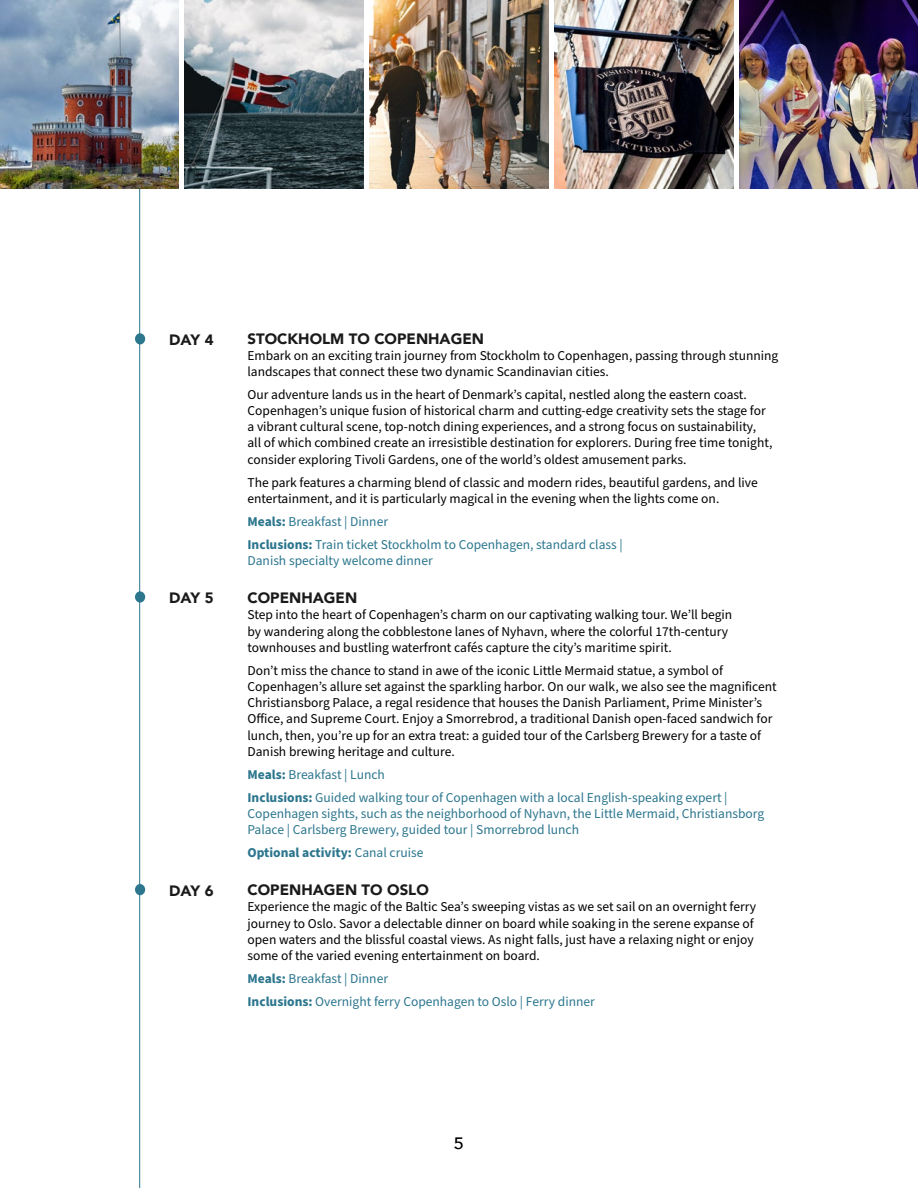
<style>
.page{position:relative;width:918px;height:1188px;background:#fff}
.page>*{position:absolute;margin:0;border:0;box-sizing:border-box;transform-origin:0 0}
.t1{font:500 16.5px "Avenir";color:#000101;scale:1.1 1}
.t2{font:900 15px "Avenir";color:#1a1a1a}
.t3{font:13.5px/16.2px "Source Sans Pro";color:#000}
.t4{font:13.5px/23px "Source Sans Pro";color:#2c768e}
.t5{font:700 13.5px "Source Sans Pro";color:#2c768e}
.s1{font-weight:700}
.s2{font-weight:400}
</style>
<div class="page">
<hr style="left:139px;top:0;width:1px;height:1188px;background:#2c768e">
<div style="left:135px;top:333px;width:10px;height:11px;background:#2c768e;border-radius:50%"></div>
<div style="left:135px;top:591px;width:10px;height:12px;background:#2c768e;border-radius:50%"></div>
<div style="left:135px;top:884px;width:10px;height:11px;background:#2c768e;border-radius:50%"></div>
<img style="left:740px;top:0;width:178px;height:189px">
<img style="left:555px;top:0;width:178px;height:189px">
<img style="left:185px;top:1px;width:178px;height:188px">
<img style="left:370px;top:0;width:178px;height:189px">
<img style="left:0;top:0;width:178px;height:189px">
<p class="t2" style="left:169px;top:327px;width:46px">DAY 4</p>
<p class="t2" style="left:169px;top:585px;width:46px">DAY 5</p>
<p class="t2" style="left:169px;top:878px;width:46px">DAY 6</p>
<p class="t2" style="left:248px;top:325px;width:238px">STOCKHOLM TO COPENHAGEN</p>
<p class="t3" style="left:248px;top:348px;width:532px">Embark on an exciting train journey from Stockholm to Copenhagen, passing through stunning landscapes that connect these two dynamic Scandinavian cities.</p>
<p class="t3" style="left:248px;top:387px;width:526px">Our adventure lands us in the heart of Denmark’s capital, nestled along the eastern coast.<br>Copenhagen’s unique fusion of historical charm and cutting-edge creativity sets the stage for a vibrant cultural scene, top-notch dining experiences, and a strong focus on sustainability, all of which combined create an irresistible destination for explorers. During free time tonight, consider exploring Tivoli Gardens, one of the world’s oldest amusement parks.</p>
<p class="t3" style="left:248px;top:474px;width:512px">The park features a charming blend of classic and modern rides, beautiful gardens, and live entertainment, and it is particularly magical in the evening when the lights come on.</p>
<p class="t4" style="left:248px;top:510px;width:377px"><span class="s1">Meals:</span> Breakfast | Dinner<br><span class="s1">Inclusions:</span> Train ticket Stockholm to Copenhagen, standard class |</p>
<p class="t4" style="left:248px;top:549px;width:187px">Danish specialty welcome dinner</p>
<p class="t2" style="left:248px;top:585px;width:111px">COPENHAGEN</p>
<p class="t3" style="left:248px;top:607px;width:486px">Step into the heart of Copenhagen’s charm on our captivating walking tour. We’ll begin by wandering along the cobblestone lanes of Nyhavn, where the colorful 17th-century townhouses and bustling waterfront cafés capture the city’s maritime spirit.</p>
<p class="t3" style="left:248px;top:663px;width:531px">Don’t miss the chance to stand in awe of the iconic Little Mermaid statue, a symbol of Copenhagen’s allure set against the sparkling harbor. On our walk, we also see the magnificent Christiansborg Palace, a regal residence that houses the Danish Parliament, Prime Minister’s Office, and Supreme Court. Enjoy a Smorrebrod, a traditional Danish open-faced sandwich for lunch, then, you’re up for an extra treat: a guided tour of the Carlsberg Brewery for a taste of Danish brewing heritage and culture.</p>
<p class="t4" style="left:248px;top:763px;width:482px"><span class="s1">Meals:</span> Breakfast | Lunch<br><span class="s1">Inclusions:</span> Guided walking tour of Copenhagen with a local English-speaking expert |</p>
<p class="t4" style="left:248px;top:806px;width:518px;line-height:16.2px">Copenhagen sights, such as the neighborhood of Nyhavn, the Little Mermaid, Christiansborg<br>Palace | Carlsberg Brewery, guided tour | Smorrebrod lunch</p>
<p class="t5" style="left:248px;top:843px;width:177px">Optional activity: <span class="s2">Canal cruise</span></p>
<p class="t2" style="left:248px;top:877px;width:183px">COPENHAGEN TO OSLO</p>
<p class="t3" style="left:248px;top:899px;width:510px">Experience the magic of the Baltic Sea’s sweeping vistas as we set sail on an overnight ferry journey to Oslo. Savor a delectable dinner on board while soaking in the serene expanse of open waters and the blissful coastal views. As night falls, just have a relaxing night or enjoy some of the varied evening entertainment on board.</p>
<p class="t4" style="left:248px;top:967px;width:349px"><span class="s1">Meals:</span> Breakfast | Dinner<br><span class="s1">Inclusions:</span> Overnight ferry Copenhagen to Oslo | Ferry dinner</p>
<p class="t1" style="left:454px;top:1129px;width:11px">5</p>
</div>
